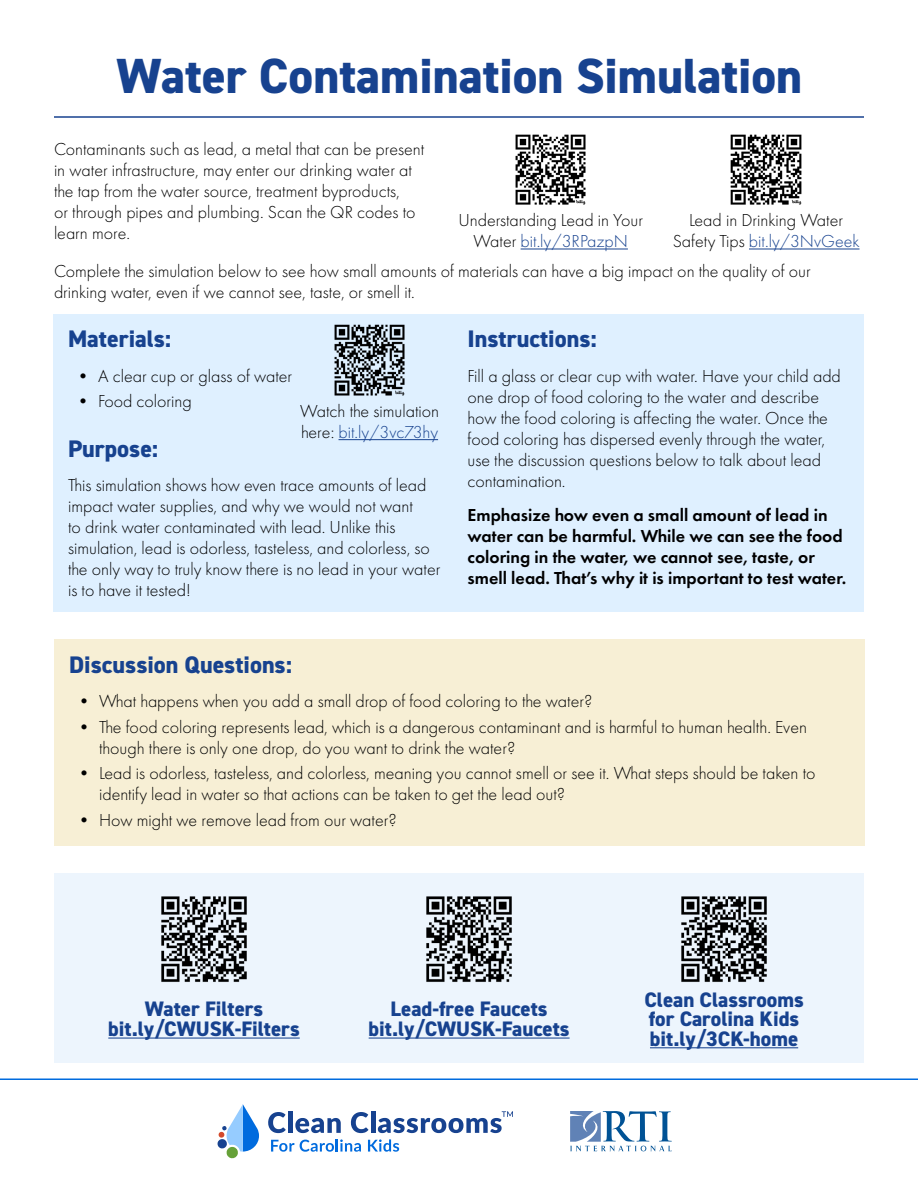
<style>
.page{position:relative;width:918px;height:1188px;background:#fff}
.page>*{position:absolute;margin:0;border:0;box-sizing:border-box;transform-origin:0 0}
.t1{font:800 49.5px "DIN2014";color:#17428f}
.t2{font:800 24px "DIN2014";color:#17428f}
.Subhead{font:800 21px/19.5px "DIN2014";color:#17428f}
.Body{font:300 18px/21px "Futura PT";color:#000}
.Body-2{font:600 18px/21px "Futura PT";color:#000}
.s1{color:#17428f}
</style>
<div class="page">
<hr style="left:0;top:1078px;width:918px;height:2px;background:#006bde">
<svg style="left:268px;top:1112px;width:18px;height:21px"></svg>
<hr style="left:288px;top:1112px;width:4px;height:21px;background:#17428f">
<svg style="left:295px;top:1118px;width:46px;height:15px"></svg>
<svg style="left:351px;top:1112px;width:18px;height:21px"></svg>
<hr style="left:371px;top:1112px;width:4px;height:21px;background:#17428f">
<svg style="left:271px;top:1140px;width:23px;height:12px"></svg>
<svg style="left:300px;top:1139px;width:61px;height:13px"></svg>
<svg style="left:368px;top:1139px;width:31px;height:13px"></svg>
<svg style="left:217px;top:1104px;width:42px;height:55px"></svg>
<svg style="left:378px;top:1111px;width:135px;height:22px"></svg>
<svg style="left:570px;top:1111px;width:102px;height:40px"></svg>
<hr style="left:54px;top:116px;width:810px;height:2px;background:#17428f">
<div style="left:53px;top:314px;width:811px;height:298px;background:#dff0ff"></div>
<div style="left:54px;top:639px;width:811px;height:206px;background:#f7efd5"></div>
<div style="left:54px;top:873px;width:810px;height:189px;background:#edf5fd"></div>
<img style="left:334px;top:324px;width:71px;height:72px">
<img style="left:515px;top:134px;width:71px;height:71px">
<img style="left:730px;top:134px;width:72px;height:71px">
<hr style="left:369px;top:1038px;width:201px;height:1px;background:#17428f">
<img style="left:426px;top:896px;width:86px;height:86px">
<hr style="left:108px;top:1038px;width:192px;height:1px;background:#17428f">
<img style="left:161px;top:896px;width:86px;height:86px">
<hr style="left:650px;top:1047px;width:148px;height:1px;background:#17428f">
<img style="left:681px;top:896px;width:86px;height:86px">
<hr style="left:339px;top:439px;width:99px;height:1px;background:#17428f">
<hr style="left:521px;top:249px;width:107px;height:1px;background:#17428f">
<hr style="left:749px;top:249px;width:111px;height:1px;background:#17428f">
<p class="t1" style="left:117px;top:43px;width:687px">Water Contamination Simulation</p>
<p class="Body" style="left:54px;top:139px;width:372px">Contaminants such as lead, a metal that can be present in water infrastructure, may enter our drinking water at the tap from the water source, treatment byproducts,<br>or through pipes and plumbing. Scan the QR codes to learn more.</p>
<p class="Body" style="left:54px;top:261px;width:758px">Complete the simulation below to see how small amounts of materials can have a big impact on the quality of our drinking water, even if we cannot see, taste, or smell it.</p>
<p class="t2" style="left:68px;top:323px;width:105px">Materials:</p>
<p class="Body" style="left:74px;top:366px;width:220px">• A clear cup or glass of water</p>
<p class="Body" style="left:74px;top:391px;width:119px">• Food coloring</p>
<p class="t2" style="left:68px;top:433px;width:92px">Purpose:</p>
<p class="Body" style="left:68px;top:475px;width:374px">This simulation shows how even trace amounts of lead impact water supplies, and why we would not want<br>to drink water contaminated with lead. Unlike this simulation, lead is odorless, tasteless, and colorless, so the only way to truly know there is no lead in your water is to have it tested!</p>
<p class="Body" style="left:458px;top:210px;width:186px;text-align:center">Understanding Lead in Your<br>Water <span class="s1">bit.ly/3RPazpN</span></p>
<p class="Body" style="left:673px;top:210px;width:188px;text-align:center">Lead in Drinking Water<br>Safety Tips <span class="s1">bit.ly/3NvGeek</span></p>
<p class="t2" style="left:468px;top:323px;width:131px">Instructions:</p>
<p class="Body" style="left:468px;top:366px;width:375px">Fill a glass or clear cup with water. Have your child add one drop of food coloring to the water and describe how the food coloring is affecting the water. Once the food coloring has dispersed evenly through the water, use the discussion questions below to talk about lead contamination.</p>
<p class="Body-2" style="left:468px;top:505px;width:380px">Emphasize how even a small amount of lead in water can be harmful. While we can see the food coloring in the water, we cannot see, taste, or smell lead. That’s why it is important to test water.</p>
<p class="Body" style="left:300px;top:401px;width:140px">Watch the simulation here: <span class="s1">bit.ly/3vc73hy</span></p>
<p class="t2" style="left:69px;top:649px;width:224px">Discussion Questions:</p>
<p class="Body" style="left:75px;top:691px;width:519px">• What happens when you add a small drop of food coloring to the water?</p>
<p class="Body" style="left:99px;top:717px;width:709px;text-indent:-24px">• The food coloring represents lead, which is a dangerous contaminant and is harmful to human health. Even though there is only one drop, do you want to drink the water?</p>
<p class="Body" style="left:99px;top:763px;width:718px;text-indent:-24px">• Lead is odorless, tasteless, and colorless, meaning you cannot smell or see it. What steps should be taken to identify lead in water so that actions can be taken to get the lead out?</p>
<p class="Body" style="left:75px;top:810px;width:323px">• How might we remove lead from our water?</p>
<p class="Subhead" style="left:145px;top:999px;width:120px">Water Filters</p>
<p class="Subhead" style="left:108px;top:1019px;width:193px">bit.ly/CWUSK-Filters</p>
<p class="Subhead" style="left:391px;top:999px;width:158px">Lead-free Faucets</p>
<p class="Subhead" style="left:369px;top:1019px;width:202px">bit.ly/CWUSK-Faucets</p>
<p class="Subhead" style="left:644px;top:990px;width:161px">Clean Classrooms for Carolina Kids</p>
<p class="Subhead" style="left:650px;top:1029px;width:150px">bit.ly/3CK-home</p>
</div>
